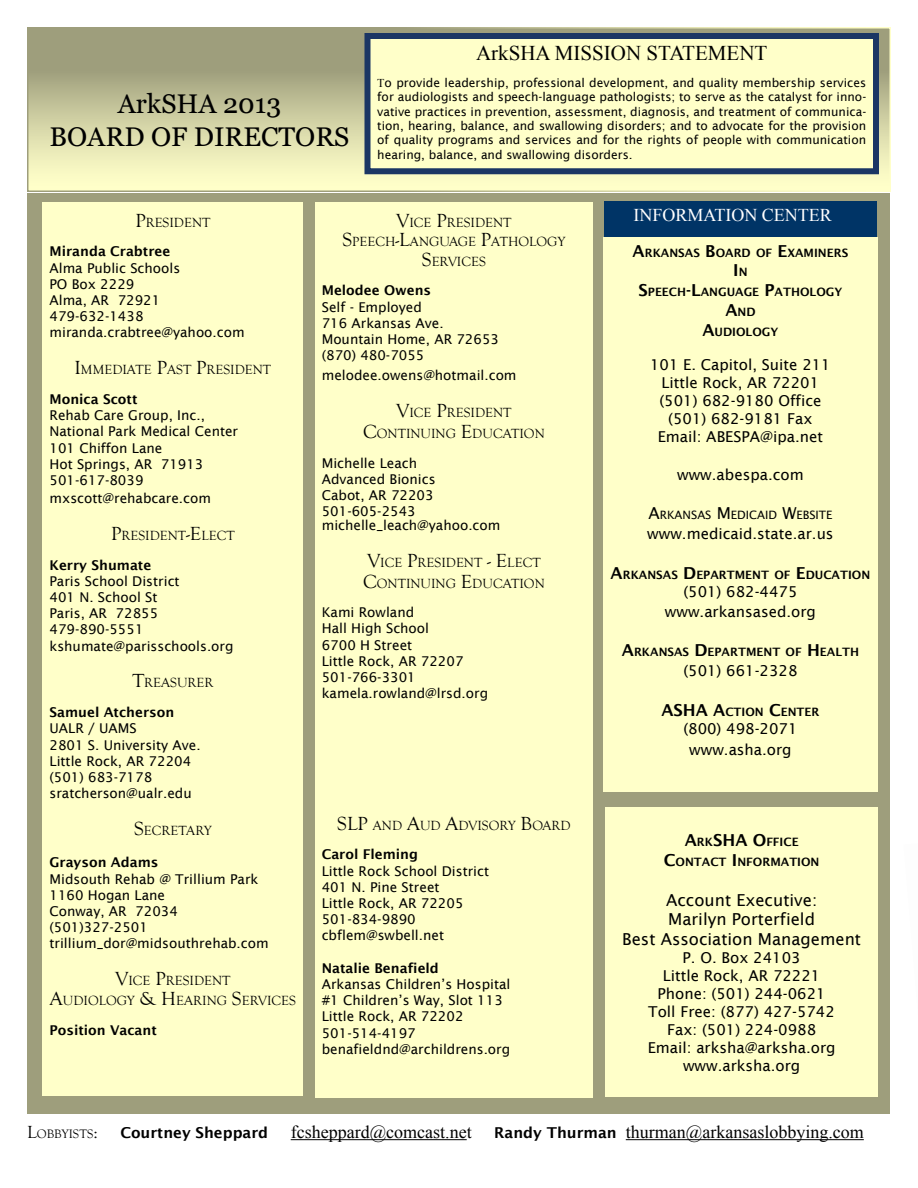
<style>
.page{position:relative;width:918px;height:1188px;background:#fff}
.page>*{position:absolute;margin:0;border:0;box-sizing:border-box;transform-origin:0 0}
.t1{font:27px/32.4px "Georgia";color:#000;text-align:center}
.t2{font:21px "Times New Roman";color:#000}
.t3{font:18px "Times New Roman";color:#000}
.t4{font:18px "Times New Roman";color:#fff}
.t5{font:16.5px/19.8px "Lucida Sans";color:#000;text-align:center}
.t6{font:600 16.5px "Lucida Sans";color:#000}
.t7{font:15px/18px "Lucida Sans";color:#000;text-align:center}
.t8{font:13.65px/19.5px "Goudy Old Style T";color:#000;text-align:center}
.t9{font:13.5px/16.2px "Lucida Sans";color:#000}
.t10{font:600 13.5px "Lucida Sans";color:#000}
.t11{font:12px/14.4px "Lucida Sans";color:#000;text-align:justify}
.t12{font:600 11.55px/19.8px "Lucida Sans";color:#000;text-align:center}
.t13{font:11.55px "Lucida Sans";color:#000}
.s1{font-family:"Times New Roman"}
.s2{font-size:19.5px}
.s3{font-size:16.5px}
.s4{font-size:11.55px}
.s5{font-family:"Goudy Old Style T"}
.s6{font-family:"Goudy Old Style T";font-size:12.6px}
.s7{font-family:"Lucida Sans";font-weight:600;font-size:15px}
</style>
<div class="page">
<svg style="left:30px;top:30px;width:858px;height:159px;background:#cccca0"></svg>
<div style="left:27px;top:27px;width:864px;height:165px;border:2px solid #fff"></div>
<div style="left:28px;top:193px;width:862px;height:921px;background:#9e9e7c"></div>
<div style="left:43px;top:202px;width:260px;height:894px;background:#ffffc9"></div>
<div style="left:368px;top:36px;width:508px;height:135px;background:#ffffc9"></div>
<div style="left:364px;top:33px;width:515px;height:141px;border:6px solid #1b3664"></div>
<div style="left:315px;top:202px;width:278px;height:896px;background:#ffffc9"></div>
<div style="left:603px;top:237px;width:275px;height:555px;background:#ffffc9"></div>
<div style="left:604px;top:202px;width:273px;height:35px;background:#003466"></div>
<hr style="left:291px;top:1139px;width:176px;height:1px;background:#000">
<hr style="left:626px;top:1139px;width:238px;height:1px;background:#000">
<div style="left:605px;top:807px;width:273px;height:289px;background:#ffffc9"></div>
<h1 class="t1" style="left:50px;top:88px;width:301px">ArkSHA 2013<br>BOARD OF DIRECTORS</h1>
<h2 class="t2" style="left:476px;top:39px;width:293px">ArkSHA MISSION STATEMENT</h2>
<p class="t11" style="left:377px;top:75px;width:490px"><span class="s1">T</span>o provide leadership, professional development, and quality membership services for audiologists and speech-language pathologists; to serve as the catalyst for inno&shy;vative practices in prevention, assessment, diagnosis, and treatment of communica&shy;tion, hearing, balance, and swallowing disorders; and to advocate for the provision of quality programs and services and for the rights of people with communication hearing, balance, and swallowing disorders.</p>
<p class="t8" style="left:135px;top:213px;width:77px"><span class="s2">P</span>RESIDENT</p>
<p class="t10" style="left:50px;top:244px;width:122px">Miranda Crabtree</p>
<p class="t9" style="left:50px;top:260px;width:197px">Alma Public Schools<br>PO Box 2229<br>Alma, AR 72921<br>479-632-1438 miranda.crabtree@yahoo.com</p>
<p class="t8" style="left:75px;top:360px;width:198px"><span class="s2">I</span>MMEDIATE <span class="s2">P</span>AST <span class="s2">P</span>RESIDENT</p>
<p class="t10" style="left:50px;top:391px;width:90px">Monica Scott</p>
<p class="t9" style="left:50px;top:407px;width:190px">Rehab Care Group, Inc.,<br>National Park Medical Center<br>101 Chiffon Lane<br>Hot Springs, AR 71913<br>501-617-8039</p>
<p class="t9" style="left:50px;top:490px;width:163px">mxscott@rehabcare.com</p>
<p class="t8" style="left:111px;top:526px;width:125px"><span class="s2">P</span>RESIDENT<span class="s2">-E</span>LECT</p>
<p class="t10" style="left:50px;top:557px;width:103px">Kerry Shumate</p>
<p class="t9" style="left:50px;top:573px;width:186px">Paris School District<br>401 N. School St<br>Paris, AR 72855<br>479-890-5551 kshumate@parisschools.org</p>
<p class="t8" style="left:132px;top:674px;width:83px"><span class="s2">T</span>REASURER</p>
<p class="t10" style="left:50px;top:705px;width:126px">Samuel Atcherson</p>
<p class="t9" style="left:50px;top:720px;width:153px">UALR / UAMS<br>2801 S. University Ave.<br>Little Rock, AR 72204 (501) 683-7178 sratcherson@ualr.edu</p>
<p class="t8" style="left:134px;top:821px;width:79px"><span class="s2">S</span>ECRETARY</p>
<p class="t10" style="left:50px;top:855px;width:110px">Grayson Adams</p>
<p class="t9" style="left:50px;top:871px;width:221px">Midsouth Rehab @ Trillium Park<br>1160 Hogan Lane<br>Conway, AR 72034 (501)327-2501 trillium_dor@midsouthrehab.com</p>
<p class="t8" style="left:50px;top:971px;width:248px"><span class="s2">V</span>ICE <span class="s2">P</span>RESIDENT<br><span class="s2">A</span>UDIOLOGY <span class="s2">&amp; H</span>EARING <span class="s2">S</span>ERVICES</p>
<p class="t10" style="left:50px;top:1022px;width:109px">Position Vacant</p>
<p class="t8" style="left:342px;top:213px;width:224px"><span class="s2">V</span>ICE <span class="s2">P</span>RESIDENT<br><span class="s2">S</span>PEECH<span class="s2">-L</span>ANGUAGE <span class="s2">P</span>ATHOLOGY<br><span class="s2">S</span>ERVICES</p>
<p class="t10" style="left:322px;top:283px;width:111px">Melodee Owens</p>
<p class="t9" style="left:322px;top:299px;width:179px">Self - Employed<br>716 Arkansas Ave.<br>Mountain Home, AR 72653 (870) 480-7055</p>
<p class="t9" style="left:322px;top:367px;width:196px">melodee.owens@hotmail.com</p>
<p class="t8" style="left:363px;top:402px;width:183px;line-height:21px"><span class="s2">V</span>ICE <span class="s2">P</span>RESIDENT<br><span class="s2">C</span>ONTINUING <span class="s2">E</span>DUCATION</p>
<p class="t9" style="left:322px;top:455px;width:115px">Michelle Leach<br>Advanced Bionics<br>Cabot, AR 72203<br>501-605-2543</p>
<p class="t9" style="left:322px;top:517px;width:180px">michelle_leach@yahoo.com</p>
<p class="t8" style="left:363px;top:552px;width:183px;line-height:21px"><span class="s2">V</span>ICE <span class="s2">P</span>RESIDENT <span class="s2">- E</span>LECT<br><span class="s2">C</span>ONTINUING <span class="s2">E</span>DUCATION</p>
<p class="t9" style="left:322px;top:604px;width:168px">Kami Rowland<br>Hall High School<br>6700 H Street<br>Little Rock, AR 72207<br>501-766-3301 kamela.rowland@lrsd.org</p>
<p class="t8" style="left:337px;top:816px;width:235px"><span class="s2">SLP</span> AND <span class="s2">A</span>UD <span class="s2">A</span>DVISORY <span class="s2">B</span>OARD</p>
<p class="t10" style="left:322px;top:847px;width:98px">Carol Fleming</p>
<p class="t9" style="left:322px;top:863px;width:169px">Little Rock School District<br>401 N. Pine Street<br>Little Rock, AR 72205<br>501-834-9890 cbflem@swbell.net</p>
<p class="t10" style="left:322px;top:960px;width:119px">Natalie Benafield</p>
<p class="t9" style="left:322px;top:976px;width:190px">Arkansas Children’s Hospital #1 Children’s Way, Slot 113<br>Little Rock, AR 72202<br>501-514-4197 benafieldnd@archildrens.org</p>
<h3 class="t4" style="left:633px;top:203px;width:200px">INFORMATION CENTER</h3>
<p class="t12" style="left:633px;top:243px;width:217px"><span class="s3">A</span>RKANSAS <span class="s3">B</span>OARD OF <span class="s3">E</span>XAMINERS</p>
<p class="t6" style="left:733px;top:261px;width:16px">I <span class="s4">N</span></p>
<p class="t12" style="left:639px;top:282px;width:205px"><span class="s3">S</span>PEECH<span class="s3">-L</span>ANGUAGE <span class="s3">P</span>ATHOLOGY<br><span class="s3">A</span>ND<br><span class="s3">A</span>UDIOLOGY</p>
<p class="t7" style="left:650px;top:356px;width:182px">101 E. Capitol, Suite 211<br>Little Rock, AR 72201 (501) 682-9180 Office (501) 682-9181 Fax<br>Email: ABESPA@ipa.net</p>
<p class="t7" style="left:677px;top:465px;width:128px">www.abespa.com</p>
<p class="t13" style="left:648px;top:509px;width:186px"><span class="s3">A</span>RKANSAS <span class="s3">M</span>EDICAID <span class="s3">W</span>EBSITE</p>
<p class="t7" style="left:647px;top:525px;width:188px">www.medicaid.state.ar.us</p>
<p class="t12" style="left:611px;top:565px;width:261px"><span class="s3">A</span>RKANSAS <span class="s3">D</span> EPARTMENT OF <span class="s3">E</span>DUCATION</p>
<p class="t7" style="left:665px;top:582px;width:153px;line-height:19.8px">(501) 682-4475 www.arkansased.org</p>
<p class="t12" style="left:622px;top:642px;width:207px"><span class="s3">A</span>RKANSAS <span class="s3">D</span> EPARTMENT OF <span class="s3">H</span> EAL</p>
<p class="t12" style="left:842px;top:642px;width:18px">TH</p>
<p class="t7" style="left:683px;top:662px;width:116px">(501) 661-2328</p>
<p class="t12" style="left:661px;top:702px;width:160px"><span class="s3">ASHA A</span>CTION <span class="s3">C</span>ENTER</p>
<p class="t7" style="left:683px;top:717px;width:116px;line-height:21.6px">(800) 498-2071 www.asha.org</p>
<p class="t12" style="left:664px;top:832px;width:157px"><span class="s3">A</span>RK<span class="s3">SHA O</span>FFICE<br><span class="s3">C</span>ONTACT <span class="s3">I</span> NFORMATION</p>
<p class="t5" style="left:622px;top:890px;width:240px">Account Executive:<br>Marilyn Porterfield<br>Best Association Management</p>
<p class="t7" style="left:648px;top:949px;width:189px">P. O. Box 24103<br>Little Rock, AR 72221<br>Phone: (501) 244-0621<br>Toll Free: (877) 427-5742<br>Fax: (501) 224-0988<br>Email: arksha@arksha.org www.arksha.org</p>
<h3 class="t3" style="left:27px;top:1120px;width:838px"><span class="s5">L</span><span class="s6">OBBYISTS</span><span class="s5">:</span> <span class="s7">Courtney Sheppard</span> fcsheppard@comcast.net <span class="s7">Randy Thurman</span> thurman@arkansaslobbying.com</h3>
</div>
